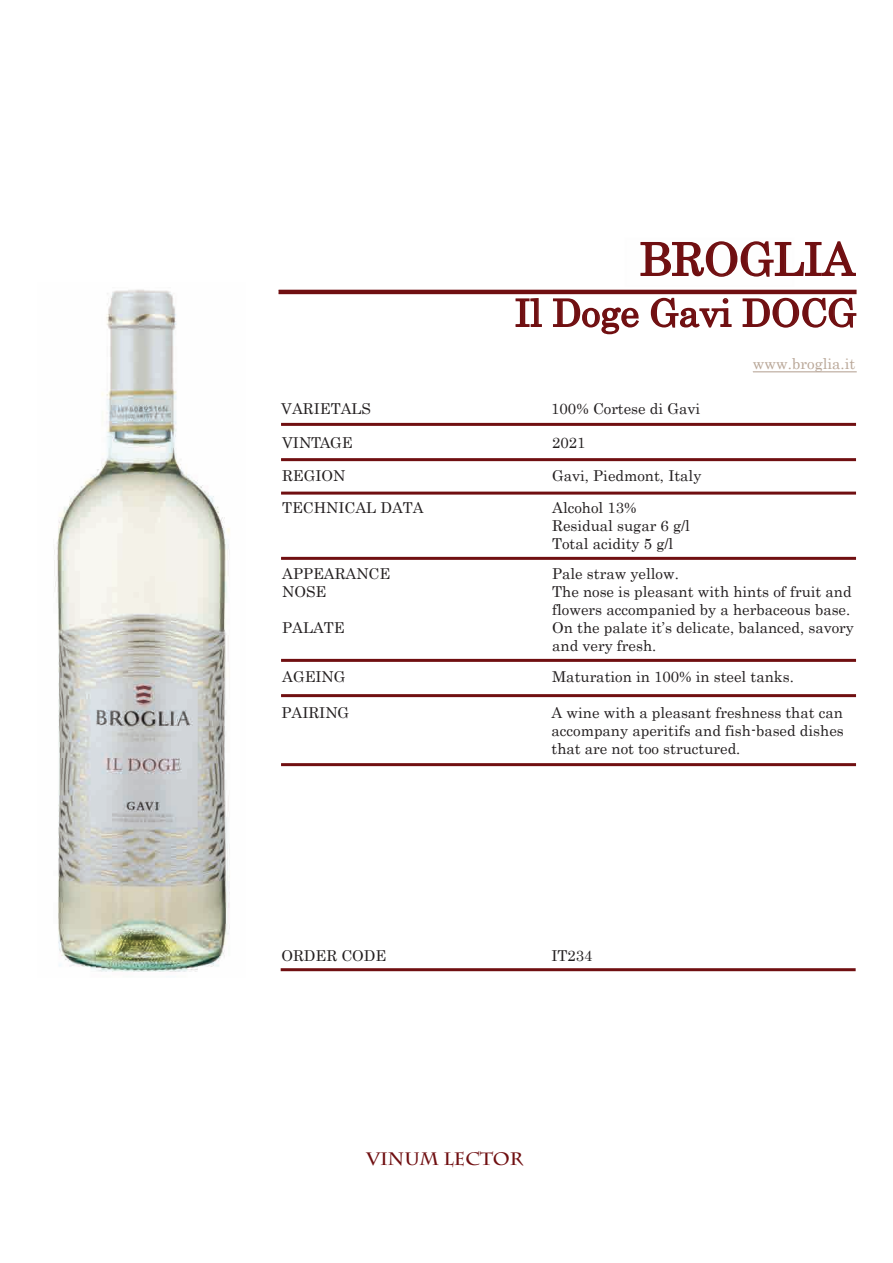
<style>
.page{position:relative;width:893px;height:1263px;background:#fff}
.page>*{position:absolute;margin:0;border:0;box-sizing:border-box;transform-origin:0 0}
.t1{font:45px "Century";color:#700f11}
.t2{font:37.5px "Century";color:#700f11}
.t3{font:700 18px "Charlemagne Std";color:#700f11}
.t4{font:15px/18px "Century";color:#231f20}
.t5{font:15px "Century";color:#b9a798}
</style>
<div class="page">
<hr style="left:278px;top:290px;width:579px;height:4px;background:#700f11">
<div style="left:281px;top:492px;width:575px;height:3px;border:2px solid #700f11"></div>
<div style="left:281px;top:557px;width:575px;height:3px;border:2px solid #700f11"></div>
<div style="left:281px;top:659px;width:575px;height:3px;border:2px solid #700f11"></div>
<div style="left:281px;top:694px;width:575px;height:3px;border:2px solid #700f11"></div>
<div style="left:281px;top:763px;width:575px;height:3px;border:2px solid #700f11"></div>
<svg style="left:515px;top:298px;width:27px;height:29px"></svg>
<svg style="left:553px;top:298px;width:86px;height:37px"></svg>
<svg style="left:650px;top:297px;width:82px;height:31px"></svg>
<svg style="left:742px;top:297px;width:115px;height:31px"></svg>
<div style="left:281px;top:968px;width:575px;height:3px;border:2px solid #700f11"></div>
<svg style="left:640px;top:240px;width:216px;height:38px"></svg>
<div style="left:281px;top:423px;width:575px;height:3px;border:2px solid #700f11"></div>
<div style="left:281px;top:458px;width:575px;height:3px;border:2px solid #700f11"></div>
<hr style="left:753px;top:371px;width:104px;height:1px;background:#b8a698">
<img style="left:54px;top:289px;width:176px;height:683px">
<h1 class="t1" style="left:639px;top:221px;width:217px">BROGLIA</h1>
<h2 class="t2" style="left:515px;top:281px;width:343px">Il Doge Gavi DOCG</h2>
<p class="t4" style="left:281px;top:398px;width:91px">VARIETALS</p>
<p class="t4" style="left:551px;top:398px;width:150px">100% Cortese di Gavi</p>
<p class="t5" style="left:753px;top:351px;width:104px">www.broglia.it</p>
<p class="t4" style="left:282px;top:432px;width:72px">VINTAGE</p>
<p class="t4" style="left:552px;top:432px;width:35px">2021</p>
<p class="t4" style="left:282px;top:465px;width:65px">REGION</p>
<p class="t4" style="left:552px;top:465px;width:151px">Gavi, Piedmont, Italy</p>
<p class="t4" style="left:282px;top:497px;width:143px">TECHNICAL DATA</p>
<p class="t4" style="left:552px;top:497px;width:139px">Alcohol 13%<br>Residual sugar 6 g/l<br>Total acidity 5 g/l</p>
<p class="t4" style="left:282px;top:563px;width:110px">APPEARANCE</p>
<p class="t4" style="left:552px;top:563px;width:128px">Pale straw yellow.</p>
<p class="t4" style="left:282px;top:581px;width:46px">NOSE</p>
<p class="t4" style="left:552px;top:581px;width:301px">The nose is pleasant with hints of fruit and flowers accompanied by a herbaceous base.</p>
<p class="t4" style="left:282px;top:617px;width:64px">PALATE</p>
<p class="t4" style="left:552px;top:617px;width:303px">On the palate it’s delicate, balanced, savory and very fresh.</p>
<p class="t4" style="left:282px;top:666px;width:65px">AGEING</p>
<p class="t4" style="left:552px;top:666px;width:243px">Maturation in 100% in steel tanks.</p>
<p class="t4" style="left:281px;top:702px;width:69px">PAIRING</p>
<p class="t4" style="left:551px;top:702px;width:294px;text-align:justify">A wine with a pleasant freshness that can accompany aperitifs and fish-based dishes that are not too structured.</p>
<p class="t4" style="left:281px;top:945px;width:107px">ORDER CODE</p>
<p class="t4" style="left:551px;top:945px;width:43px">IT234</p>
<p class="t3" style="left:367px;top:1148px;width:158px">VINUM LECTOR</p>
</div>
